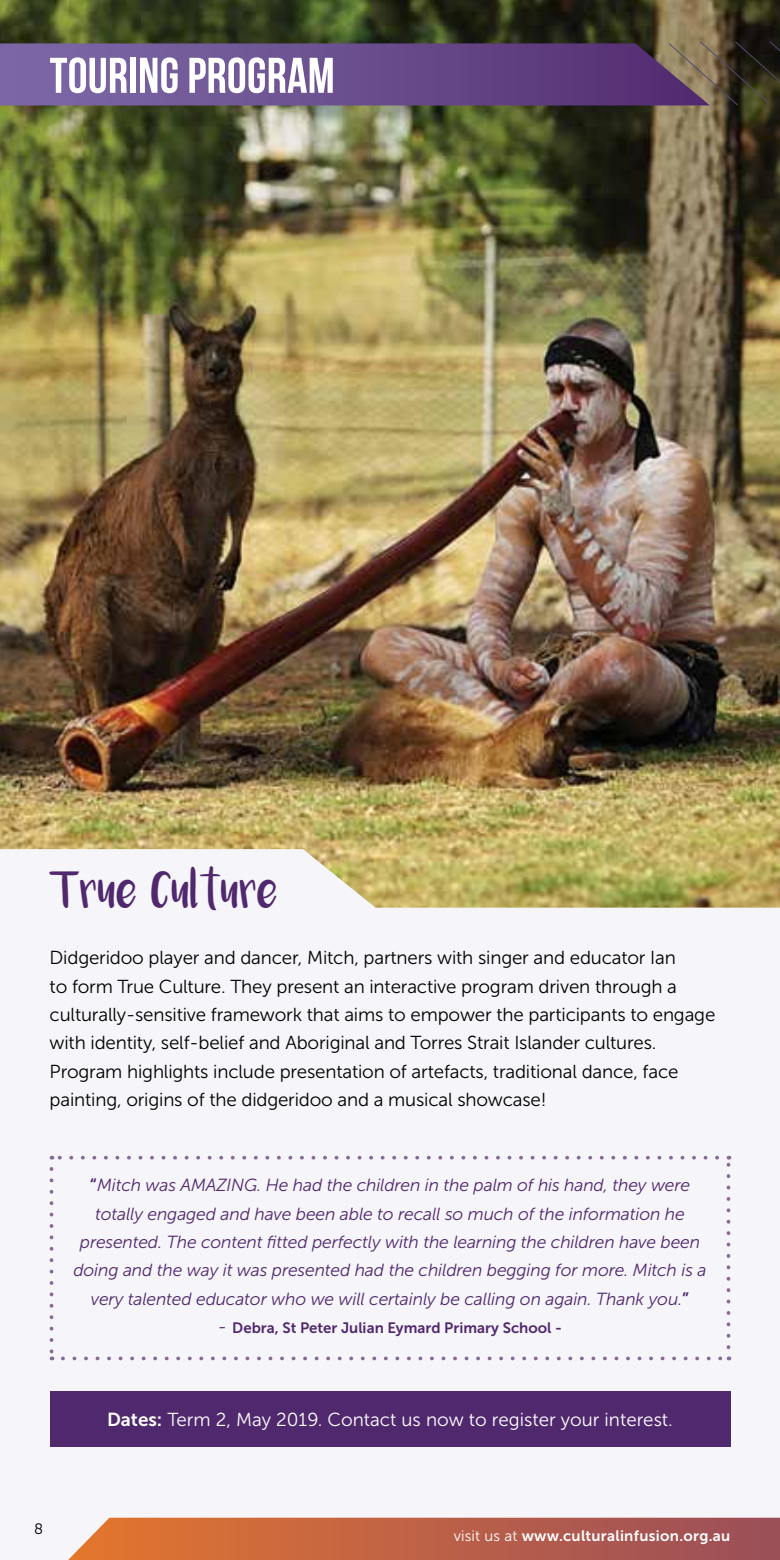
<style>
.page{position:relative;width:780px;height:1560px;background:#fff}
.page>*{position:absolute;margin:0;border:0;box-sizing:border-box;transform-origin:0 0}
.t1{font:700 50px "Bebas Neue";letter-spacing:.005em;color:#fff}
.t2{font:27.5px "Luna";letter-spacing:.01em;color:#50286e}
.t3{font:18.75px/28.2px "Museo Sans 300";letter-spacing:-.01em;color:#000}
.t4{font:18.75px "Museo Sans 300";color:#fff}
.t5{font:italic 17.5px/28.2px "Museo Sans 300";letter-spacing:-.01em;color:#50286e;text-align:center}
.t6{font:15px "Museo Sans 700";color:#50286e}
.t7{font:15px "Museo Sans 700";letter-spacing:.02em;color:#fff}
.t8{font:15px "Museo Sans 300";color:#000}
.s1{font-family:"Museo Sans 700";font-style:normal}
.s2{font-family:"Museo Sans 300";font-size:18.75px}
.s3{font-family:"Museo Sans 700"}
.s4{font-family:"Museo Sans 300"}
</style>
<div class="page">
<div style="left:0;top:0;width:780px;height:1559px;background:#f6f5fa"></div>
<svg style="left:69px;top:1517px;width:711px;height:42px;background:#bf674d"></svg>
<img style="left:0;top:0;width:780px;height:907px">
<svg style="left:0;top:41px;width:780px;height:65px;background:#664d7f"></svg>
<div style="left:50px;top:1390px;width:680px;height:56px;background:#50286e"></div>
<svg style="left:63px;top:1356px;width:659px;height:3px"></svg>
<svg style="left:50px;top:1168px;width:3px;height:191px"></svg>
<svg style="left:726px;top:1155px;width:4px;height:191px"></svg>
<svg style="left:51px;top:1155px;width:666px;height:4px"></svg>
<h1 class="t1" style="left:50px;top:48px;width:286px">TOURING PROGRAM</h1>
<h2 class="t2" style="left:50px;top:882px;width:230px">True Culture</h2>
<p class="t3" style="left:50px;top:943px;width:667px">Didgeridoo player and dancer, Mitch, partners with singer and educator Ian<br>to form True Culture. They present an interactive program driven through a culturally-sensitive framework that aims to empower the participants to engage with identity, self-belief and Aboriginal and Torres Strait Islander cultures.<br>Program highlights include presentation of artefacts, traditional dance, face painting, origins of the didgeridoo and a musical showcase!</p>
<p class="t5" style="left:73px;top:1171px;width:634px"><span class="s1">“</span>Mitch was AMAZING. He had the children in the palm of his hand, they were totally engaged and have been able to recall so much of the information he presented. The content fitted perfectly with the learning the children have been doing and the way it was presented had the children begging for more. Mitch is a very talented educator who we will certainly be calling on again. Thank you.<span class="s1">”</span></p>
<p class="t6" style="left:218px;top:1319px;width:345px"><span class="s2">-</span> Debra, St Peter Julian Eymard Primary School -</p>
<p class="t8" style="left:34px;top:1520px;width:11px">8</p>
<p class="t4" style="left:107px;top:1408px;width:567px"><span class="s3">Dates:</span> Term 2, May 2019. Contact us now to register your interest.</p>
<p class="t7" style="left:453px;top:1526px;width:278px"><span class="s4">visit us at</span> www.culturalinfusion.org.au</p>
</div>
